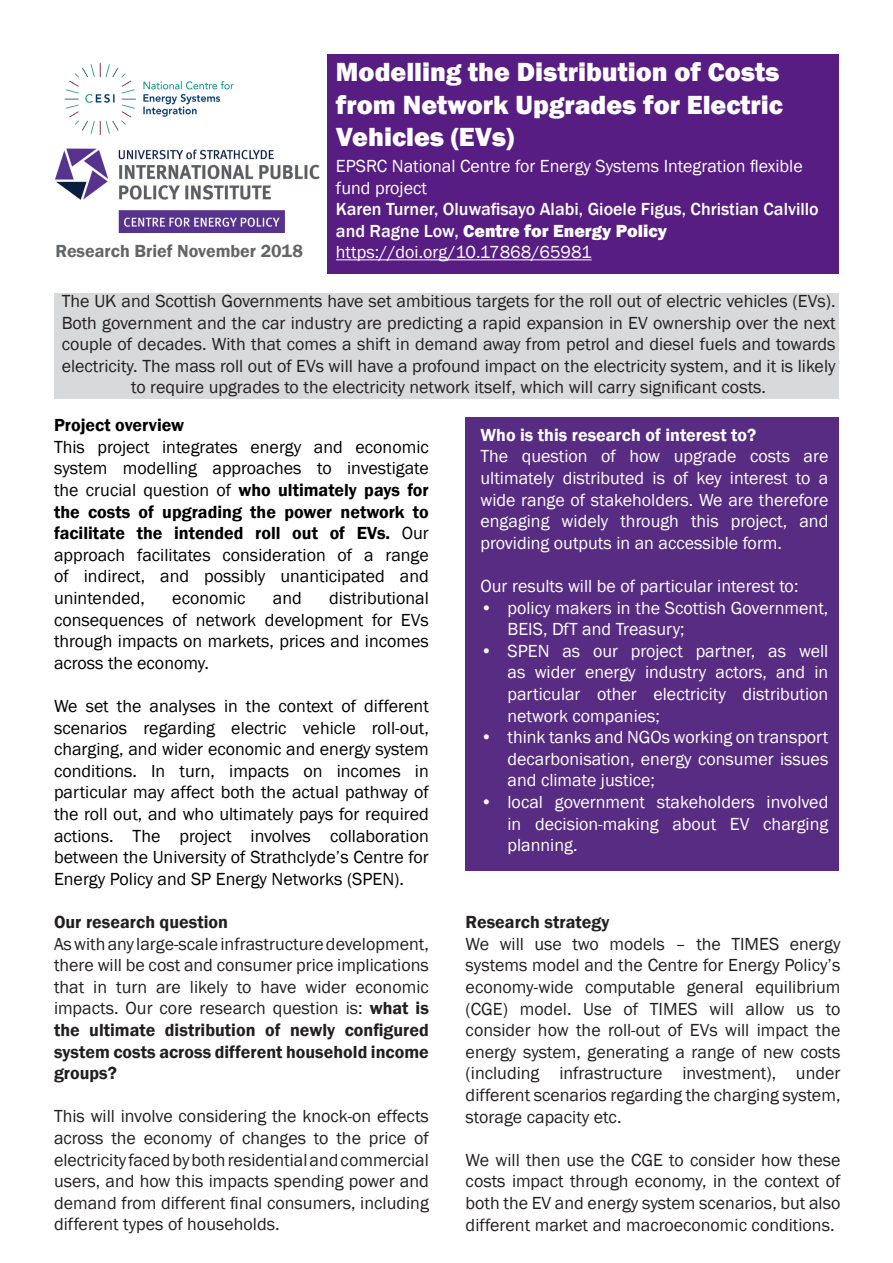
<style>
.page{position:relative;width:893px;height:1263px;background:#fff}
.page>*{position:absolute;margin:0;border:0;box-sizing:border-box;transform-origin:0 0}
.t1{font:800 27px/32.4px "Franklin Gothic";color:#fff}
.t2{font:18px/21.6px "Franklin Gothic";color:#231f20;text-align:justify}
.t3{font:18px/21.6px "Franklin Gothic";color:#000;text-align:justify}
.t4{font:18px/21.6px "Franklin Gothic";color:#fff;text-align:justify}
.t5{font:500 18px/21.6px "Franklin Gothic";color:#fff}
.t6{font:600 18px "Franklin Gothic";color:#231f20}
.t7{font:600 18px "Franklin Gothic";color:#fff}
.t8{font:600 18px "Franklin Gothic";color:#62666a}
.t9{font:600 18px "Franklin Gothic";color:#000}
.s1{font-weight:800}
.s2{font-weight:600}
</style>
<div class="page">
<div style="left:54px;top:293px;width:785px;height:105px;background:#d8d9da"></div>
<div style="left:466px;top:417px;width:373px;height:454px;background:#582c83"></div>
<div style="left:327px;top:55px;width:512px;height:219px;background:#581d83"></div>
<hr style="left:336px;top:259px;width:256px;height:1px;background:#fff">
<img style="left:56px;top:148px;width:263px;height:84px">
<img style="left:64px;top:63px;width:170px;height:72px">
<p class="t1" style="left:336px;top:56px;width:449px">Modelling the Distribution of Costs from Network Upgrades for Electric<br>Vehicles (EVs)</p>
<p class="t4" style="left:336px;top:156px;width:468px">EPSRC National Centre for Energy Systems Integration flexible fund project</p>
<p class="t5" style="left:336px;top:199px;width:484px">Karen Turner, Oluwafisayo Alabi, Gioele Figus, Christian Calvillo and Ragne Low, <span class="s1">Centre for Energy Policy</span></p>
<p class="t4" style="left:336px;top:242px;width:257px">https://doi.org/10.17868/65981</p>
<p class="t2" style="left:62px;top:290px;width:775px;text-align:center">The UK and Scottish Governments have set ambitious targets for the roll out of electric vehicles (EVs).<br>Both government and the car industry are predicting a rapid expansion in EV ownership over the next couple of decades. With that comes a shift in demand away from petrol and diesel fuels and towards electricity. The mass roll out of EVs will have a profound impact on the electricity system, and it is likely to require upgrades to the electricity network itself, which will carry significant costs.</p>
<p class="t8" style="left:56px;top:240px;width:249px">Research Brief November 2018</p>
<p class="t9" style="left:54px;top:414px;width:132px">Project overview</p>
<p class="t3" style="left:54px;top:436px;width:376px">This project integrates energy and economic system modelling approaches to investigate the crucial question of <span class="s2">who ultimately pays for the costs of upgrading the power network to facilitate the intended roll out of EVs.</span> Our approach facilitates consideration of a range of indirect, and possibly unanticipated and unintended,</p>
<p class="t3" style="left:54px;top:587px;width:376px;text-indent:275px">distributional consequences of network development for EVs through impacts on markets, prices and incomes across the economy.</p>
<p class="t3" style="left:54px;top:695px;width:376px">We set the analyses in the context of different scenarios regarding electric vehicle roll-out, charging, and wider economic and energy system conditions. In turn, impacts on incomes in particular may affect both the actual pathway of the roll out, and who ultimately pays for required actions. The project involves collaboration between the University of Strathclyde’s Centre for Energy Policy and SP Energy Networks (SPEN).</p>
<p class="t6" style="left:54px;top:911px;width:176px">Our research question</p>
<p class="t2" style="left:54px;top:933px;width:376px">As with any large-scale infrastructure development, there will be cost and consumer price implications that in turn are likely to have wider economic impacts. Our core research question is: <span class="s2">what is the ultimate distribution of newly configured system costs across different household income groups?</span></p>
<p class="t2" style="left:54px;top:1106px;width:376px">This will involve considering the knock-on effects across the economy of changes to the price of electricity faced by both residential and commercial users, and how this impacts spending power and demand from different final consumers, including different types of households.</p>
<p class="t3" style="left:172px;top:587px;width:75px">economic</p>
<p class="t3" style="left:273px;top:587px;width:30px">and</p>
<p class="t7" style="left:480px;top:424px;width:277px">Who is this research of interest to?</p>
<p class="t4" style="left:480px;top:446px;width:349px">The question of how upgrade costs are ultimately distributed is of key interest to a wide range of stakeholders. We are therefore engaging widely through this project, and providing outputs in an accessible form.</p>
<p class="t4" style="left:480px;top:575px;width:319px">Our results will be of particular interest to:</p>
<p class="t4" style="left:507px;top:597px;width:322px;text-indent:-27px">• policy makers in the Scottish Government,<br>BEIS, DfT and Treasury;</p>
<p class="t4" style="left:507px;top:640px;width:322px;text-indent:-27px">• SPEN as our project partner, as well as wider energy industry actors, and in particular other electricity distribution network companies;</p>
<p class="t4" style="left:507px;top:727px;width:322px;text-indent:-27px">• think tanks and NGOs working on transport decarbonisation, energy consumer issues and climate justice;</p>
<p class="t4" style="left:507px;top:791px;width:322px;text-indent:-27px">• local government stakeholders involved in decision-making about EV charging planning.</p>
<p class="t6" style="left:466px;top:911px;width:145px">Research strategy</p>
<p class="t2" style="left:466px;top:933px;width:376px">We will use two models – the TIMES energy systems model and the Centre for Energy Policy’s economy-wide computable general equilibrium (CGE) model. Use of TIMES will allow us to consider how the roll-out of EVs will impact the energy system, generating a range of new costs (including infrastructure investment), under different scenarios regarding the charging system, storage capacity etc.</p>
<p class="t2" style="left:466px;top:1149px;width:376px">We will then use the CGE to consider how these costs impact through economy, in the context of both the EV and energy system scenarios, but also different market and macroeconomic conditions.</p>
</div>
